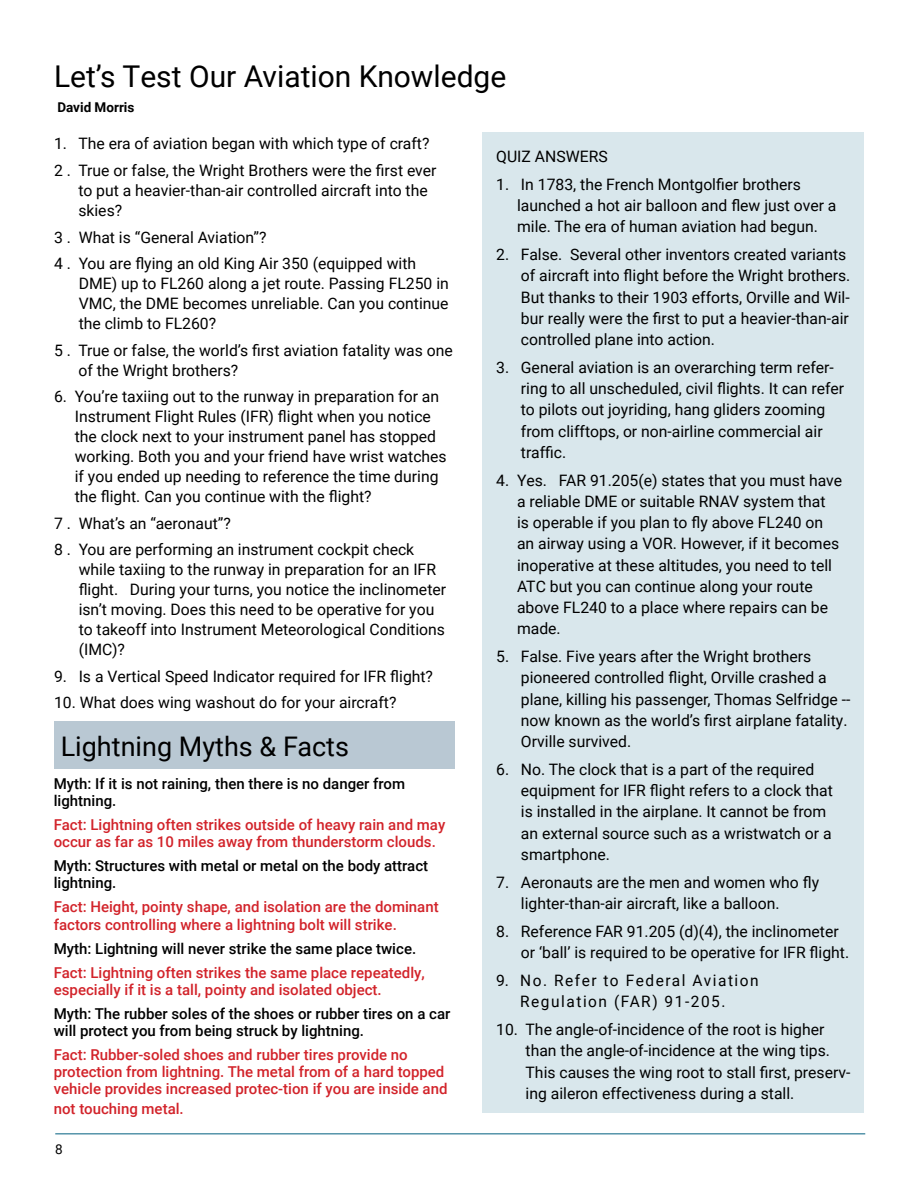
<style>
.page{position:relative;width:918px;height:1188px;background:#fff}
.page>*{position:absolute;margin:0;border:0;box-sizing:border-box;transform-origin:0 0}
.t1{font:30px "Roboto";color:#000}
.t2{font:27px "Roboto";color:#000}
.t3{font:15.75px/21.1px "Roboto";color:#000}
.t4{font:15.75px/21.1px "Roboto";letter-spacing:.1em;color:#000;text-align:center}
.t5{font:500 15px/17.2px "Roboto";color:#d2232a}
.t6{font:500 15px/17.2px "Roboto";color:#000}
.t7{font:700 13.5px "Roboto";color:#000}
.t8{font:13.5px "Roboto";color:#000}
</style>
<div class="page">
<hr style="left:55px;top:1133px;width:810px;height:1px;background:#005f7f">
<div style="left:483px;top:132px;width:381px;height:980px;background:#d9e7ec"></div>
<div style="left:54px;top:721px;width:401px;height:48px;background:#b9c8d3"></div>
<h1 class="t1" style="left:54px;top:55px;width:454px">Let’s Test Our Aviation Knowledge</h1>
<p class="t7" style="left:57px;top:98px;width:79px">David Morris</p>
<p class="t3" style="left:54px;top:130px;width:384px;line-height:26.7px">1. The era of aviation began with which type of craft?<br>2 . True or false, the Wright Brothers were the first ever</p>
<p class="t3" style="left:78px;top:180px;width:351px;line-height:20px">to put a heavier-than-air controlled aircraft into the skies?</p>
<p class="t3" style="left:54px;top:223px;width:364px;line-height:26.7px">3 . What is “General Aviation”?<br>4 . You are flying an old King Air 350 (equipped with</p>
<p class="t3" style="left:79px;top:273px;width:372px;line-height:20px;text-align:justify">DME) up to FL260 along a jet route. Passing FL250 in VMC, the DME becomes unreliable. Can you continue the climb to FL260?</p>
<p class="t3" style="left:78px;top:340px;width:376px;line-height:20px;text-indent:-24px">5 . True or false, the world’s first aviation fatality was one of the Wright brothers?</p>
<p class="t3" style="left:75px;top:386px;width:373px;line-height:20px;text-indent:-21px">6. You’re taxiing out to the runway in preparation for an Instrument Flight Rules (IFR) flight when you notice the clock next to your instrument panel has stopped working. Both you and your friend have wrist watches if you ended up needing to reference the time during the flight. Can you continue with the flight?</p>
<p class="t3" style="left:54px;top:509px;width:362px;line-height:26.7px">7 . What’s an “aeronaut”?<br>8 . You are performing an instrument cockpit check</p>
<p class="t3" style="left:79px;top:559px;width:369px;line-height:20px">while taxiing to the runway in preparation for an IFR flight. During your turns, you notice the inclinometer isn’t moving. Does this need to be operative for you to takeoff into Instrument Meteorological Conditions (IMC)?</p>
<p class="t3" style="left:54px;top:665px;width:381px">9. Is a Vertical Speed Indicator required for IFR flight?</p>
<p class="t3" style="left:54px;top:692px;width:344px">10. What does wing washout do for your aircraft?</p>
<p class="t3" style="left:496px;top:145px;width:113px">QUIZ ANSWERS</p>
<p class="t3" style="left:517px;top:173px;width:321px;text-indent:-21px">1. In 1783, the French Montgolfier brothers launched a hot air balloon and flew just over a mile. The era of human aviation had begun.</p>
<p class="t3" style="left:521px;top:243px;width:331px;text-indent:-25px">2. False. Several other inventors created variants of aircraft into flight before the Wright brothers.<br>But thanks to their 1903 efforts, Orville and Wil&shy;bur really were the first to put a heavier-than-air controlled plane into action.</p>
<p class="t3" style="left:521px;top:356px;width:325px;text-indent:-25px">3. General aviation is an overarching term refer&shy;ring to all unscheduled, civil flights. It can refer to pilots out joyriding, hang gliders zooming from clifftops, or non-airline commercial air traffic.</p>
<p class="t3" style="left:517px;top:469px;width:327px;text-indent:-21px">4. Yes. FAR 91.205(e) states that you must have a reliable DME or suitable RNAV system that<br>is operable if you plan to fly above FL240 on an airway using a VOR. However, if it becomes inoperative at these altitudes, you need to tell ATC but you can continue along your route above FL240 to a place where repairs can be made.</p>
<p class="t3" style="left:521px;top:645px;width:331px;text-indent:-25px">5. False. Five years after the Wright brothers pioneered controlled flight, Orville crashed a plane, killing his passenger, Thomas Selfridge -- now known as the world’s first airplane fatality.<br>Orville survived.</p>
<p class="t3" style="left:521px;top:758px;width:314px;text-indent:-25px">6. No. The clock that is a part of the required equipment for IFR flight refers to a clock that is installed in the airplane. It cannot be from an external source such as a wristwatch or a smartphone.</p>
<p class="t3" style="left:521px;top:871px;width:300px;text-indent:-25px">7. Aeronauts are the men and women who fly lighter-than-air aircraft, like a balloon.</p>
<p class="t3" style="left:521px;top:920px;width:330px;text-indent:-25px">8. Reference FAR 91.205 (d)(4), the inclinometer or ‘ball’ is required to be operative for IFR flight.</p>
<p class="t4" style="left:496px;top:969px;width:264px">9. No. Refer to Federal Aviation<br>Regulation (FAR) 91-205.</p>
<p class="t3" style="left:526px;top:1019px;width:326px;text-indent:-29px">10. The angle-of-incidence of the root is higher than the angle-of-incidence at the wing tips.<br>This causes the wing root to stall first, preserv&shy;ing aileron effectiveness during a stall.</p>
<h2 class="t2" style="left:61px;top:728px;width:290px">Lightning Myths &amp; Facts</h2>
<p class="t6" style="left:54px;top:774px;width:353px">Myth: If it is not raining, then there is no danger from lightning.</p>
<p class="t5" style="left:54px;top:816px;width:393px">Fact: Lightning often strikes outside of heavy rain and may occur as far as 10 miles away from thunderstorm clouds.</p>
<p class="t6" style="left:54px;top:857px;width:376px">Myth: Structures with metal or metal on the body attract lightning.</p>
<p class="t5" style="left:54px;top:898px;width:387px">Fact: Height, pointy shape, and isolation are the dominant factors controlling where a lightning bolt will strike.</p>
<p class="t6" style="left:54px;top:939px;width:364px">Myth: Lightning will never strike the same place twice.</p>
<p class="t5" style="left:54px;top:963px;width:373px">Fact: Lightning often strikes the same place repeatedly, especially if it is a tall, pointy and isolated object.</p>
<p class="t6" style="left:54px;top:1004px;width:398px">Myth: The rubber soles of the shoes or rubber tires on a car will protect you from being struck by lightning.</p>
<p class="t5" style="left:54px;top:1045px;width:395px">Fact: Rubber-soled shoes and rubber tires provide no protection from lightning. The metal from of a hard topped vehicle provides increased protec-tion if you are inside and</p>
<p class="t5" style="left:54px;top:1100px;width:132px">not touching metal.</p>
<p class="t8" style="left:55px;top:1139px;width:9px">8</p>
</div>
